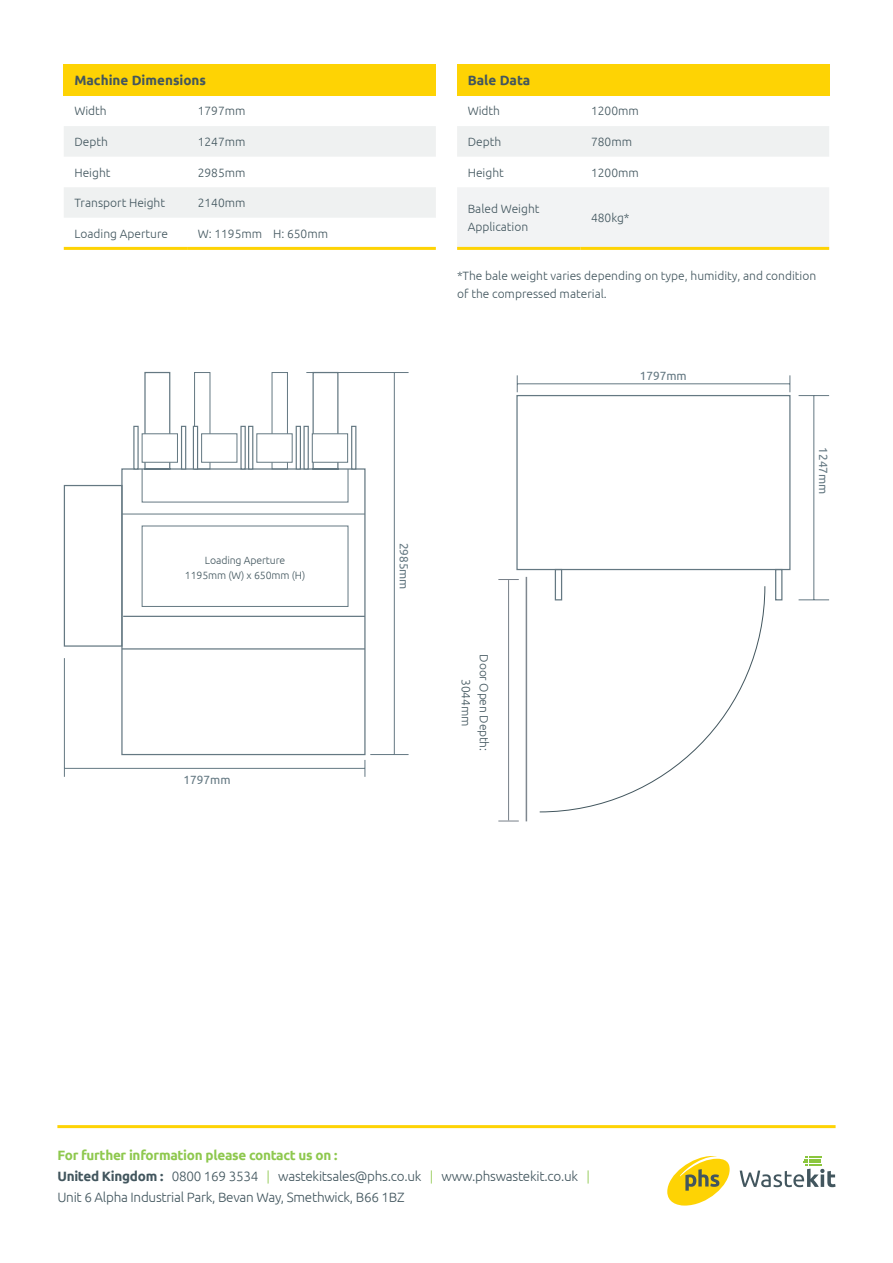
<style>
.page{position:relative;width:893px;height:1263px;background:#fff}
.page>*{position:absolute;margin:0;border:0;box-sizing:border-box;transform-origin:0 0}
.t1{font:300 13.5px/21px "Ubuntu";letter-spacing:-.02em;color:#42565e}
.t2{font:700 13.5px "Ubuntu";letter-spacing:-.02em;color:#8ec84e}
.Table_Header{font:700 13.5px "Ubuntu";color:#42565e}
.Table_Copy{font:300 12px/18px "Ubuntu";color:#42565e}
.Main_Copy{font:300 12px/18px "Ubuntu";color:#42565e}
.t3{font:11.85px "Ubuntu";color:#647882}
.Main_Copy-2{font:300 10.5px "Ubuntu";letter-spacing:-.01em;color:#42565e}
.s1{font-weight:700}
.s2{color:#8ec84e}
</style>
<div class="page">
<div style="left:64px;top:64px;width:372px;height:32px;background:#fed304"></div>
<svg style="left:64px;top:126px;width:372px;height:121px"></svg>
<hr style="left:64px;top:247px;width:123px;height:3px;background:#fed304">
<hr style="left:187px;top:247px;width:249px;height:3px;background:#fed304">
<div style="left:457px;top:64px;width:372px;height:32px;background:#fed304"></div>
<div style="left:457px;top:126px;width:372px;height:31px;background:#eff1f1"></div>
<div style="left:457px;top:188px;width:372px;height:59px;background:#f2f3f4"></div>
<hr style="left:457px;top:247px;width:123px;height:3px;background:#fed304">
<hr style="left:580px;top:247px;width:249px;height:3px;background:#fed304">
<hr style="left:57px;top:1125px;width:779px;height:3px;background:#fed304">
<svg style="left:667px;top:1156px;width:63px;height:49px"></svg>
<svg style="left:740px;top:1156px;width:96px;height:31px"></svg>
<svg style="left:539px;top:704px;width:194px;height:109px"></svg>
<hr style="left:526px;top:577px;width:1px;height:244px;background:#7f878f">
<svg style="left:509px;top:375px;width:320px;height:329px"></svg>
<svg style="left:517px;top:375px;width:1px;height:17px"></svg>
<svg style="left:790px;top:375px;width:1px;height:17px"></svg>
<hr style="left:517px;top:383px;width:273px;height:1px;background:#647882">
<svg style="left:64px;top:372px;width:345px;height:405px"></svg>
<div style="left:142px;top:433px;width:36px;height:29px;background:#fff;border:1px solid #647882"></div>
<svg style="left:133px;top:426px;width:6px;height:44px"></svg>
<svg style="left:181px;top:426px;width:5px;height:44px"></svg>
<div style="left:201px;top:433px;width:36px;height:29px;background:#fff;border:1px solid #647882"></div>
<svg style="left:193px;top:426px;width:5px;height:44px"></svg>
<svg style="left:240px;top:426px;width:6px;height:44px"></svg>
<div style="left:257px;top:433px;width:35px;height:29px;background:#fff"></div>
<svg style="left:248px;top:426px;width:5px;height:44px"></svg>
<svg style="left:296px;top:426px;width:5px;height:44px"></svg>
<div style="left:312px;top:433px;width:36px;height:29px;background:#fff;border:1px solid #647882"></div>
<svg style="left:303px;top:426px;width:6px;height:44px"></svg>
<svg style="left:351px;top:426px;width:5px;height:44px"></svg>
<div style="left:64px;top:485px;width:59px;height:162px;border:1px solid #647882"></div>
<div style="left:165px;top:539px;width:164px;height:54px;background:#fff"></div>
<hr style="left:508px;top:580px;width:1px;height:240px;background:#777f88">
<svg style="left:498px;top:579px;width:21px;height:1px"></svg>
<svg style="left:498px;top:821px;width:21px;height:1px"></svg>
<p class="Table_Header" style="left:74px;top:72px;width:133px">Machine Dimensions</p>
<p class="Table_Copy" style="left:74px;top:102px;width:34px">Width</p>
<p class="Table_Copy" style="left:198px;top:102px;width:49px">1797mm</p>
<p class="Table_Copy" style="left:74px;top:132px;width:35px">Depth</p>
<p class="Table_Copy" style="left:198px;top:132px;width:49px">1247mm</p>
<p class="Table_Copy" style="left:74px;top:163px;width:38px">Height</p>
<p class="Table_Copy" style="left:198px;top:163px;width:49px">2985mm</p>
<p class="Table_Copy" style="left:74px;top:194px;width:92px">Transport Height</p>
<p class="Table_Copy" style="left:198px;top:194px;width:49px">2140mm</p>
<p class="Table_Copy" style="left:74px;top:224px;width:95px">Loading Aperture</p>
<p class="Table_Copy" style="left:198px;top:224px;width:132px">W: 1195mm H: 650mm</p>
<p class="Main_Copy-2" style="left:205px;top:554px;width:82px">Loading Aperture</p>
<p class="Main_Copy-2" style="left:185px;top:569px;width:122px">1195mm (W) x 650mm (H)</p>
<p class="t3" style="left:184px;top:773px;width:48px">1797mm</p>
<p class="t3" style="left:411px;top:543px;width:48px;rotate:90deg">2985mm</p>
<p class="Table_Header" style="left:468px;top:72px;width:64px">Bale Data</p>
<p class="Table_Copy" style="left:468px;top:102px;width:34px">Width</p>
<p class="Table_Copy" style="left:591px;top:102px;width:49px">1200mm</p>
<p class="Table_Copy" style="left:468px;top:132px;width:35px">Depth</p>
<p class="Table_Copy" style="left:591px;top:132px;width:43px">780mm</p>
<p class="Table_Copy" style="left:468px;top:163px;width:38px">Height</p>
<p class="Table_Copy" style="left:591px;top:163px;width:49px">1200mm</p>
<p class="Table_Copy" style="left:468px;top:200px;width:73px">Baled Weight<br>Application</p>
<p class="Table_Copy" style="left:591px;top:209px;width:40px">480kg*</p>
<p class="Main_Copy" style="left:457px;top:267px;width:361px">*The bale weight varies depending on type, humidity, and condition of the compressed material.</p>
<p class="Main_Copy" style="left:493px;top:654px;width:98px;rotate:90deg">Door Open Depth:</p>
<p class="Main_Copy" style="left:475px;top:679px;width:49px;rotate:90deg">3044mm</p>
<p class="t3" style="left:640px;top:369px;width:48px">1797mm</p>
<p class="t3" style="left:830px;top:447px;width:48px;rotate:90deg">1247mm</p>
<p class="t2" style="left:57px;top:1147px;width:282px">For further information please contact us on :</p>
<p class="t1" style="left:57px;top:1165px;width:534px"><span class="s1">United Kingdom :</span> 0800 169 3534 <span class="s2">|</span> wastekitsales@phs.co.uk <span class="s2">|</span> www.phswastekit.co.uk <span class="s2">|<br></span>Unit 6 Alpha Industrial Park, Bevan Way, Smethwick, B66 1BZ</p>
</div>
